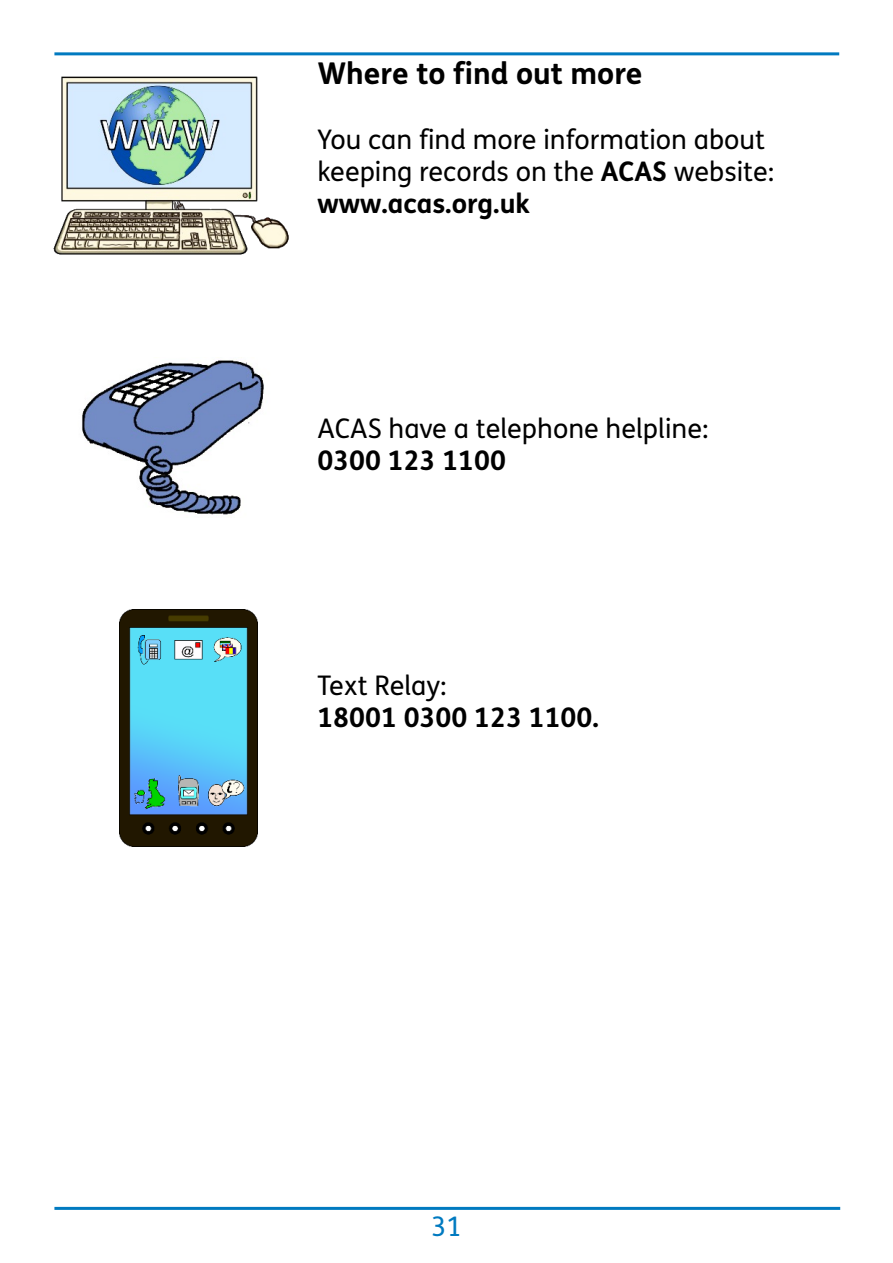
<style>
.page{position:relative;width:893px;height:1263px;background:#fff}
.page>*{position:absolute;margin:0;border:0;box-sizing:border-box;transform-origin:0 0}
.t1{font:700 30px "FS Me";color:#000}
.t2{font:27px/32.1px "FS Me";color:#000}
.t3{font:700 27px/32.1px "FS Me";color:#000}
.t4{font:27px "FS Me";color:#017ac0}
.s1{font-weight:700}
.s2{font-weight:400}
</style>
<div class="page">
<hr style="left:54px;top:1207px;width:786px;height:3px;background:#017ac0">
<hr style="left:54px;top:52px;width:785px;height:3px;background:#017ac0">
<img style="left:53px;top:76px;width:236px;height:179px">
<img style="left:82px;top:360px;width:182px;height:155px">
<img style="left:119px;top:609px;width:139px;height:237px">
<p class="t1" style="left:317px;top:62px;width:327px">Where to find out more</p>
<p class="t2" style="left:317px;top:126px;width:458px">You can find more information about keeping records on the <span class="s1">ACAS</span> website:</p>
<p class="t3" style="left:317px;top:190px;width:214px">www.acas.org.uk</p>
<p class="t2" style="left:317px;top:415px;width:393px">ACAS have a telephone helpline:<br><span class="s1">0300 123 1100</span></p>
<p class="t3" style="left:317px;top:672px;width:283px"><span class="s2">Text Relay:<br></span>18001 0300 123 1100.</p>
<p class="t4" style="left:431px;top:1216px;width:32px">31</p>
</div>
